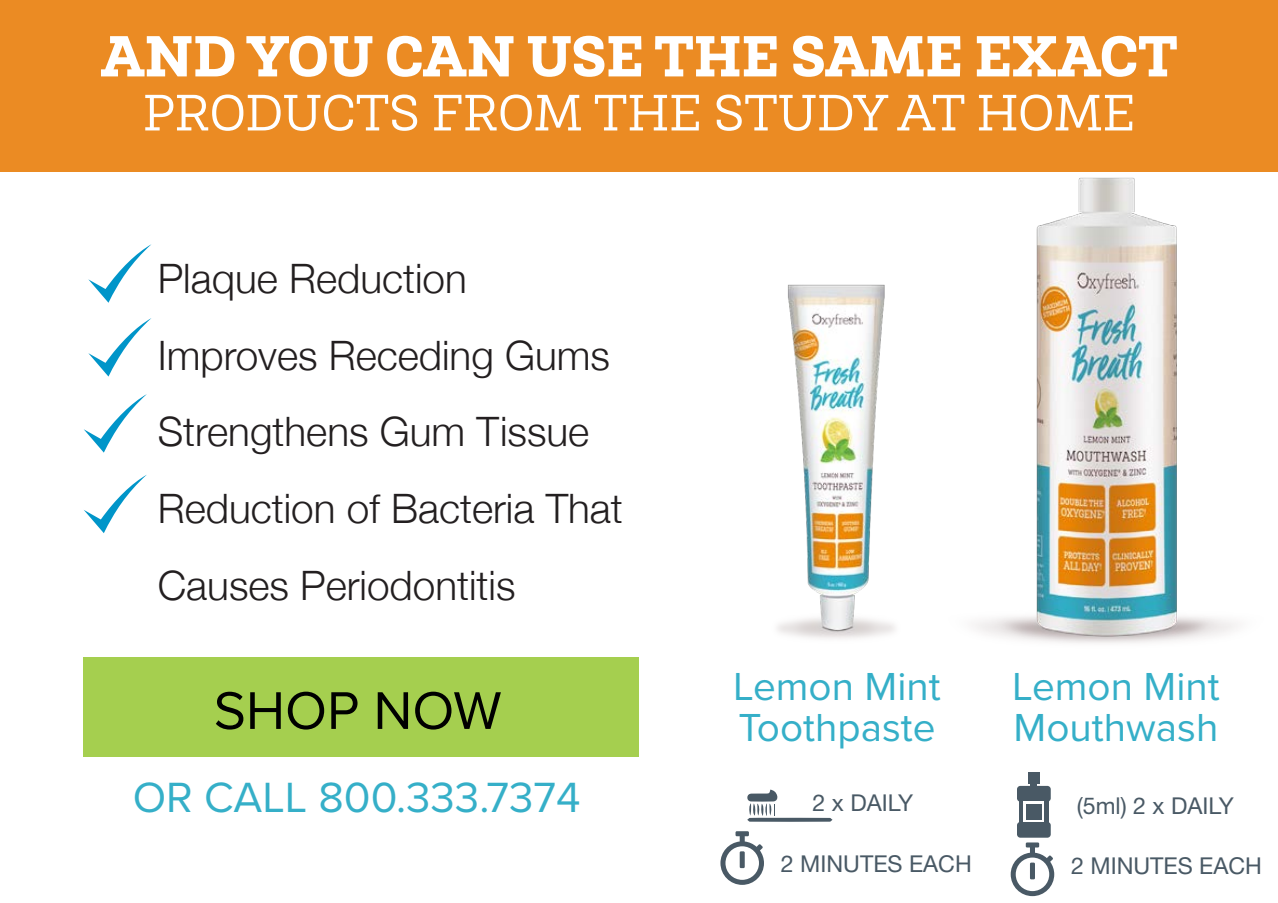
<style>
.page{position:relative;width:1278px;height:903px;background:#fff}
.page>*{position:absolute;margin:0;border:0;box-sizing:border-box;transform-origin:0 0}
.t1{font:800 58.5px "Newslab";color:#fff}
.t2{font:54.9px "Proxima Nova";color:#000}
.t3{font:51.75px "Newslab";color:#fff}
.t4{font:43.88px "Proxima Nova";color:#35afc8}
.t5{font:300 40.5px/76.5px "Helvetica Neue";color:#231f20}
.t6{font:40.5px/40.5px "Proxima Nova";color:#35afc8}
.t7{font:23.18px "Helvetica Neue LT Std";color:#495965}
</style>
<div class="page">
<div style="left:0;top:0;width:1278px;height:171px;background:#eb8b23"></div>
<svg style="left:88px;top:318px;width:64px;height:58px"></svg>
<svg style="left:88px;top:244px;width:64px;height:59px"></svg>
<svg style="left:84px;top:475px;width:63px;height:58px"></svg>
<svg style="left:84px;top:394px;width:63px;height:58px"></svg>
<img style="left:869px;top:171px;width:409px;height:472px">
<img style="left:777px;top:239px;width:273px;height:404px">
<div style="left:83px;top:657px;width:556px;height:99px;background:#a5cf4f"></div>
<svg style="left:747px;top:789px;width:86px;height:32px"></svg>
<div style="left:1017px;top:785px;width:34px;height:16px;background:#495965;border-radius:3px"></div>
<div style="left:1019px;top:801px;width:29px;height:23px;background:#495965"></div>
<div style="left:1017px;top:821px;width:34px;height:16px;background:#495965;border-radius:3px"></div>
<svg style="left:1024px;top:801px;width:20px;height:20px"></svg>
<div style="left:1026px;top:803px;width:16px;height:16px;background:#495965"></div>
<svg style="left:1030px;top:783px;width:7px;height:2px"></svg>
<div style="left:1028px;top:772px;width:12px;height:11px;background:#495965"></div>
<h1 class="t1" style="left:100px;top:19px;width:1079px">AND YOU CAN USE THE SAME EXACT</h1>
<p class="t3" style="left:143px;top:81px;width:994px">PRODUCTS FROM THE STUDY AT HOME</p>
<p class="t5" style="left:158px;top:237px;width:467px">Plaque Reduction<br>Improves Receding Gums<br>Strengthens Gum Tissue<br>Reduction of Bacteria That<br>Causes Periodontitis</p>
<h2 class="t2" style="left:214px;top:669px;width:289px">SHOP NOW</h2>
<p class="t4" style="left:133px;top:764px;width:449px">OR CALL 800.333.7374</p>
<p class="t6" style="left:733px;top:664px;width:209px">Lemon Mint<br>Toothpaste</p>
<p class="t6" style="left:1012px;top:664px;width:209px">Lemon Mint</p>
<p class="t6" style="left:1014px;top:705px;width:206px">Mouthwash</p>
<p class="t7" style="left:813px;top:789px;width:102px">2 x DAILY</p>
<p class="t7" style="left:781px;top:849px;width:192px">2 MINUTES EACH</p>
<p class="t7" style="left:1077px;top:791px;width:158px">(5ml) 2 x DAILY</p>
<p class="t7" style="left:1071px;top:852px;width:192px">2 MINUTES EACH</p>
</div>
